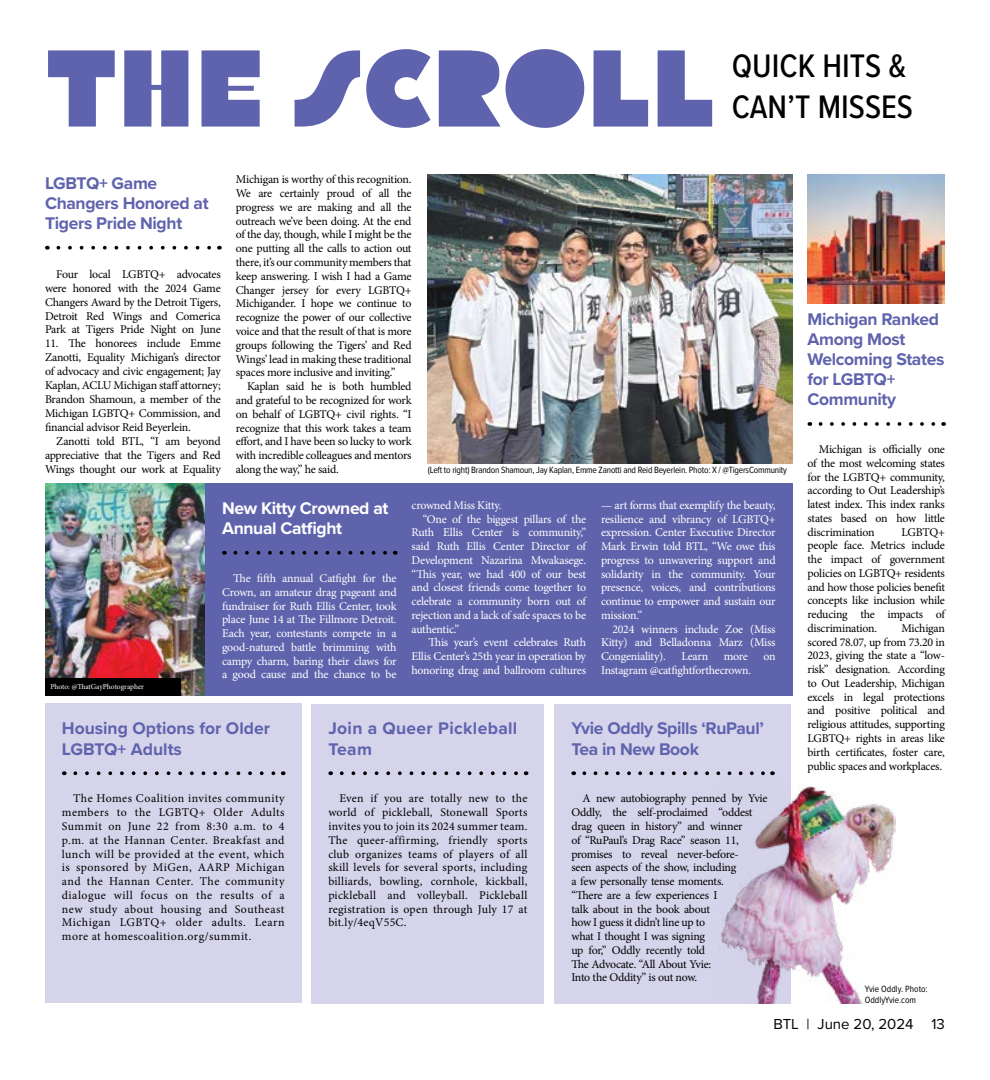
<style>
.page{position:relative;width:990px;height:1080px;background:#fff}
.page>*{position:absolute;margin:0;border:0;box-sizing:border-box;transform-origin:0 0}
.t1{font:108.75px "Flegrei";color:#5f63ad}
.t2{font:500 33.75px/41.2px "Proxima Nova Cond";color:#000}
.t3{font:700 17.5px/20px "Proxima Nova";letter-spacing:-.02em;color:#5f63ad}
.t4{font:700 17.5px/20px "Proxima Nova";color:#5f63ad}
.t5{font:700 17.5px/20px "Proxima Nova";letter-spacing:-.02em;color:#fff}
.t6{font:700 17.5px/20px "Proxima Nova";letter-spacing:.02em;color:#5f63ad}
.t7{font:15px "Proxima Nova";color:#000}
.t8{font:11.88px/13.8px "Minion Pro";letter-spacing:-.02em;color:#000;text-align:justify}
.t9{font:11.88px/13.8px "Minion Pro";letter-spacing:-.025em;color:#fff;text-align:justify}
.t10{font:9.38px "Proxima Nova Cond";letter-spacing:-.02em;color:#000}
.t11{font:9.38px/11.2px "Proxima Nova Cond";color:#000}
.t12{font:7.5px "Minion Pro";letter-spacing:-.005em;color:#fff}
</style>
<div class="page">
<svg style="left:58px;top:246px;width:153px;height:4px"></svg>
<svg style="left:821px;top:422px;width:123px;height:4px"></svg>
<img style="left:428px;top:175px;width:364px;height:288px">
<img style="left:45px;top:483px;width:160px;height:212px">
<img style="left:808px;top:174px;width:137px;height:129px">
<div style="left:311px;top:704px;width:233px;height:299px;background:#d5d4eb"></div>
<svg style="left:342px;top:771px;width:176px;height:4px"></svg>
<div style="left:45px;top:704px;width:256px;height:299px;background:#d5d4eb"></div>
<svg style="left:75px;top:771px;width:201px;height:4px"></svg>
<div style="left:554px;top:704px;width:237px;height:299px;background:#d5d4eb"></div>
<svg style="left:584px;top:771px;width:181px;height:4px"></svg>
<div style="left:205px;top:483px;width:587px;height:212px;background:#5f63ac"></div>
<svg style="left:235px;top:551px;width:152px;height:4px"></svg>
<img style="left:719px;top:783px;width:177px;height:221px">
<div style="left:45px;top:678px;width:135px;height:17px;background:#000"></div>
<h1 class="t1" style="left:45px;top:24px;width:672px">THE SCROLL</h1>
<h2 class="t2" style="left:732px;top:44px;width:183px">QUICK HITS &amp;<br>CAN’T MISSES</h2>
<h3 class="t3" style="left:45px;top:172px;width:165px">LGBTQ+ Game<br>Changers Honored at<br>Tigers Pride Night</h3>
<p class="t8" style="left:45px;top:267px;width:177px;text-indent:11px">Four local LGBTQ+ advocates were honored with the 2024 Game Changers Award by the Detroit Tigers, Detroit Red Wings and Comerica Park at Tigers Pride Night on June</p>
<p class="t8" style="left:45px;top:337px;width:177px">11. The honorees include Emme Zanotti, Equality Michigan’s director of advocacy and civic engagement; Jay Kaplan, ACLU Michigan staff attorney; Brandon Shamoun, a member of the Michigan LGBTQ+ Commission, and financial advisor Reid Beyerlein.</p>
<p class="t8" style="left:45px;top:434px;width:177px;text-indent:11px">Zanotti told BTL, “I am beyond appreciative that the Tigers and Red Wings thought our work at Equality</p>
<p class="t8" style="left:236px;top:173px;width:177px">Michigan is worthy of this recognition.<br>We are certainly proud of all the progress we are making and all the outreach we’ve been doing. At the end of the day, though, while I might be the one putting all the calls to action out there, it’s our community members that keep answering. I wish I had a Game Changer jersey for every LGBTQ+ Michigander. I hope we continue to recognize the power of our collective voice and that the result of that is more groups following the Tigers’ and Red Wings’ lead in making these traditional spaces more inclusive and inviting.”</p>
<p class="t8" style="left:236px;top:380px;width:177px;text-indent:11px">Kaplan said he is both humbled and grateful to be recognized for work on behalf of LGBTQ+ civil rights. “I recognize that this work takes a team effort, and I have been so lucky to work with incredible colleagues and mentors along the way,” he said.</p>
<p class="t10" style="left:428px;top:463px;width:360px">(Left to right) Brandon Shamoun, Jay Kaplan, Emme Zanotti and Reid Beyerlein. Photo: X / @TigersCommunity</p>
<p class="t12" style="left:50px;top:682px;width:95px">Photo: @ThatGayPhotographer</p>
<h3 class="t5" style="left:222px;top:498px;width:168px">New Kitty Crowned at<br>Annual Catfight</h3>
<p class="t9" style="left:222px;top:571px;width:176px;text-indent:11px">The fifth annual Catfight for the Crown, an amateur drag pageant and fundraiser for Ruth Ellis Center, took place June 14 at The Fillmore Detroit.<br>Each year, contestants compete in a good-natured battle brimming with campy charm, baring their claws for a good cause and the chance to be</p>
<p class="t9" style="left:412px;top:498px;width:91px">crowned Miss Kitty.</p>
<p class="t9" style="left:423px;top:512px;width:165px">“One of the biggest pillars of the</p>
<p class="t9" style="left:412px;top:526px;width:176px">Ruth Ellis Center is community,”</p>
<p class="t9" style="left:412px;top:539px;width:176px">said Ruth Ellis Center Director of</p>
<p class="t9" style="left:412px;top:553px;width:176px">Development Nazarina Mwakasege.</p>
<p class="t9" style="left:412px;top:567px;width:176px">“This year, we had 400 of our best</p>
<p class="t9" style="left:412px;top:581px;width:176px">and closest friends come together to</p>
<p class="t9" style="left:412px;top:594px;width:176px">celebrate a community born out of</p>
<p class="t9" style="left:412px;top:608px;width:176px">rejection and a lack of safe spaces to be</p>
<p class="t9" style="left:412px;top:622px;width:49px">authentic.”</p>
<p class="t9" style="left:429px;top:636px;width:159px">This year’s event celebrates Ruth</p>
<p class="t9" style="left:412px;top:649px;width:176px">Ellis Center’s 25th year in operation by</p>
<p class="t9" style="left:412px;top:663px;width:176px">honoring drag and ballroom cultures</p>
<p class="t9" style="left:601px;top:498px;width:176px">— art forms that exemplify the beauty, resilience and vibrancy of LGBTQ+ expression. Center Executive Director Mark Erwin told BTL, “We owe this progress to unwavering support and solidarity in the community. Your presence, voices, and contributions continue to empower and sustain our mission.”</p>
<p class="t9" style="left:601px;top:622px;width:176px;text-indent:11px">2024 winners include Zoe (Miss Kitty) and Belladonna Marz (Miss Congeniality).</p>
<p class="t9" style="left:681px;top:649px;width:28px">Learn</p>
<p class="t9" style="left:724px;top:649px;width:26px">more</p>
<p class="t9" style="left:763px;top:649px;width:14px">on</p>
<p class="t9" style="left:601px;top:663px;width:151px">Instagram @catfightforthecrown.</p>
<h3 class="t4" style="left:62px;top:718px;width:210px">Housing Options for Older<br>LGBTQ+ Adults</h3>
<p class="t8" style="left:62px;top:792px;width:224px;text-indent:11px">The Homes Coalition invites community members to the LGBTQ+ Older Adults Summit on June 22 from 8:30 a.m. to 4 p.m. at the Hannan Center. Breakfast and lunch will be provided at the event, which is sponsored by MiGen, AARP Michigan and the Hannan Center. The community dialogue will focus on the results of a new study about housing and Southeast Michigan LGBTQ+ older adults. Learn more at homescoalition.org/summit.</p>
<h3 class="t6" style="left:328px;top:718px;width:191px">Join a Queer Pickleball<br>Team</h3>
<p class="t8" style="left:328px;top:792px;width:201px;text-indent:11px">Even if you are totally new to the world of pickleball, Stonewall Sports invites you to join its 2024 summer team.<br>The queer-affirming, friendly sports club organizes teams of players of all skill levels for several sports, including billiards, bowling, cornhole, kickball, pickleball and volleyball. Pickleball registration is open through July 17 at bit.ly/4eqV55C.</p>
<h3 class="t3" style="left:571px;top:718px;width:194px">Yvie Oddly Spills ‘RuPaul’<br>Tea in New Book</h3>
<p class="t8" style="left:571px;top:792px;width:198px;text-align:left;text-indent:11px">A new autobiography penned by Yvie<br>Oddly, the self-proclaimed “oddest drag queen in history” and winner<br>of “RuPaul’s Drag Race” season 11, promises to reveal never-before-<br>seen aspects of the show, including<br>a few personally tense moments.<br>“There are a few experiences I<br>talk about in the book about<br>how I guess it didn’t line up to<br>what I thought I was signing<br>up for,” Oddly recently told<br>The Advocate. “All About Yvie:<br>Into the Oddity” is out now.</p>
<h3 class="t3" style="left:808px;top:309px;width:138px">Michigan Ranked<br>Among Most<br>Welcoming States for LGBTQ+<br>Community</h3>
<p class="t8" style="left:808px;top:443px;width:139px;text-indent:11px">Michigan is officially one of the most welcoming states for the LGBTQ+ community, according to Out Leadership’s latest index. This index ranks states based on how little discrimination</p>
<p class="t8" style="left:808px;top:525px;width:139px;text-indent:94px">LGBTQ+ people face. Metrics include the impact of government policies on LGBTQ+ residents and how those policies benefit concepts like inclusion while reducing the impacts of discrimination.</p>
<p class="t8" style="left:808px;top:621px;width:139px;text-indent:94px">Michigan scored 78.07, up from 73.20 in 2023, giving the state a “low&shy;risk” designation. According to Out Leadership, Michigan excels in legal protections and positive political and religious attitudes, supporting LGBTQ+ rights in areas like birth certificates, foster care, public spaces and workplaces.</p>
<p class="t11" style="left:865px;top:983px;width:64px">Yvie Oddly. Photo:<br>OddlyYvie.com</p>
<p class="t7" style="left:774px;top:1013px;width:173px">BTL | June 20, 2024 13</p>
</div>
